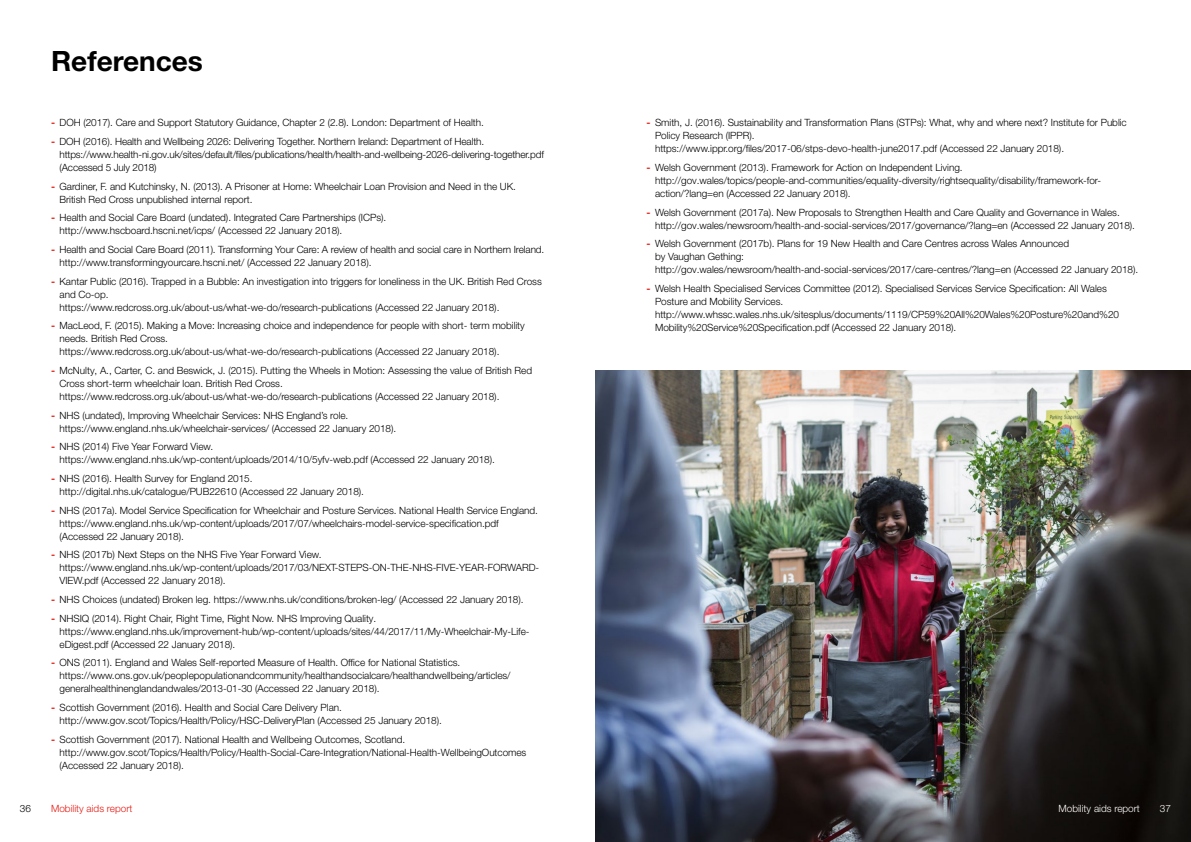
<style>
.page{position:relative;width:1191px;height:842px;background:#fff}
.page>*{position:absolute;margin:0;border:0;box-sizing:border-box;transform-origin:0 0}
.t1{font:700 28px "Helvetica Neue LT Pro";color:#000}
.t2{font:300 10px/13px "Helvetica Neue LT Pro";letter-spacing:-.005em;color:#000}
.t3{font:300 10px "Helvetica Neue LT Pro";color:#fff}
.t4{font:300 10px "Helvetica Neue LT Pro";color:#e41b13}
.s1{font-weight:700;color:#e41b13}
</style>
<div class="page">
<img style="left:595px;top:370px;width:596px;height:472px">
<p class="t1" style="left:51px;top:43px;width:153px">References</p>
<p class="t2" style="left:51px;top:116px;width:434px"><span class="s1">-</span> DOH (2017). Care and Support Statutory Guidance, Chapter 2 (2.8). London: Department of Health.</p>
<p class="t2" style="left:60px;top:135px;width:486px;text-indent:-9px"><span class="s1">-</span> DOH (2016). Health and Wellbeing 2026: Delivering Together. Northern Ireland: Department of Health. https://www.health-ni.gov.uk/sites/default/files/publications/health/health-and-wellbeing-2026-delivering-together.pdf (Accessed 5 July 2018)</p>
<p class="t2" style="left:60px;top:179px;width:458px;text-indent:-9px"><span class="s1">-</span> Gardiner, F. and Kutchinsky, N. (2013). A Prisoner at Home: Wheelchair Loan Provision and Need in the UK.<br>British Red Cross unpublished internal report.</p>
<p class="t2" style="left:60px;top:211px;width:328px;text-indent:-9px"><span class="s1">-</span> Health and Social Care Board (undated). Integrated Care Partnerships (ICPs). http://www.hscboard.hscni.net/icps/ (Accessed 22 January 2018).</p>
<p class="t2" style="left:60px;top:243px;width:486px;text-indent:-9px"><span class="s1">-</span> Health and Social Care Board (2011). Transforming Your Care: A review of health and social care in Northern Ireland. http://www.transformingyourcare.hscni.net/ (Accessed 22 January 2018).</p>
<p class="t2" style="left:60px;top:274px;width:484px;text-indent:-9px"><span class="s1">-</span> Kantar Public (2016). Trapped in a Bubble: An investigation into triggers for loneliness in the UK. British Red Cross and Co-op.<br>https://www.redcross.org.uk/about-us/what-we-do/research-publications (Accessed 22 January 2018).</p>
<p class="t2" style="left:60px;top:319px;width:467px;text-indent:-9px"><span class="s1">-</span> MacLeod, F. (2015). Making a Move: Increasing choice and independence for people with short- term mobility needs. British Red Cross.<br>https://www.redcross.org.uk/about-us/what-we-do/research-publications (Accessed 22 January 2018).</p>
<p class="t2" style="left:60px;top:364px;width:474px;text-indent:-9px"><span class="s1">-</span> McNulty, A., Carter, C. and Beswick, J. (2015). Putting the Wheels in Motion: Assessing the value of British Red<br>Cross short-term wheelchair loan. British Red Cross. https://www.redcross.org.uk/about-us/what-we-do/research-publications (Accessed 22 January 2018).</p>
<p class="t2" style="left:60px;top:408px;width:338px;text-indent:-9px"><span class="s1">-</span> NHS (undated), Improving Wheelchair Services: NHS England’s role. https://www.england.nhs.uk/wheelchair-services/ (Accessed 22 January 2018).</p>
<p class="t2" style="left:60px;top:440px;width:437px;text-indent:-9px"><span class="s1">-</span> NHS (2014) Five Year Forward View. https://www.england.nhs.uk/wp-content/uploads/2014/10/5yfv-web.pdf (Accessed 22 January 2018).</p>
<p class="t2" style="left:60px;top:472px;width:306px;text-indent:-9px"><span class="s1">-</span> NHS (2016). Health Survey for England 2015. http://digital.nhs.uk/catalogue/PUB22610 (Accessed 22 January 2018).</p>
<p class="t2" style="left:60px;top:503px;width:480px;text-indent:-9px"><span class="s1">-</span> NHS (2017a). Model Service Specification for Wheelchair and Posture Services. National Health Service England. https://www.england.nhs.uk/wp-content/uploads/2017/07/wheelchairs-model-service-specification.pdf (Accessed 22 January 2018).</p>
<p class="t2" style="left:60px;top:548px;width:481px;text-indent:-9px"><span class="s1">-</span> NHS (2017b) Next Steps on the NHS Five Year Forward View. https://www.england.nhs.uk/wp-content/uploads/2017/03/NEXT-STEPS-ON-THE-NHS-FIVE-YEAR-FORWARD-<br>VIEW.pdf (Accessed 22 January 2018).</p>
<p class="t2" style="left:51px;top:593px;width:474px"><span class="s1">-</span> NHS Choices (undated) Broken leg. https://www.nhs.uk/conditions/broken-leg/ (Accessed 22 January 2018).</p>
<p class="t2" style="left:60px;top:611px;width:471px;text-indent:-9px"><span class="s1">-</span> NHSIQ (2014). Right Chair, Right Time, Right Now. NHS Improving Quality. https://www.england.nhs.uk/improvement-hub/wp-content/uploads/sites/44/2017/11/My-Wheelchair-My-Life&shy;eDigest.pdf (Accessed 22 January 2018).</p>
<p class="t2" style="left:60px;top:656px;width:452px;text-indent:-9px"><span class="s1">-</span> ONS (2011). England and Wales Self-reported Measure of Health. Office for National Statistics. https://www.ons.gov.uk/peoplepopulationandcommunity/healthandsocialcare/healthandwellbeing/articles/ generalhealthinenglandandwales/2013-01-30 (Accessed 22 January 2018).</p>
<p class="t2" style="left:60px;top:701px;width:384px;text-indent:-9px"><span class="s1">-</span> Scottish Government (2016). Health and Social Care Delivery Plan. http://www.gov.scot/Topics/Health/Policy/HSC-DeliveryPlan (Accessed 25 January 2018).</p>
<p class="t2" style="left:60px;top:732px;width:468px;text-indent:-9px"><span class="s1">-</span> Scottish Government (2017). National Health and Wellbeing Outcomes, Scotland. http://www.gov.scot/Topics/Health/Policy/Health-Social-Care-Integration/National-Health-WellbeingOutcomes (Accessed 22 January 2018).</p>
<p class="t2" style="left:20px;top:802px;width:13px">36</p>
<p class="t4" style="left:51px;top:803px;width:83px">Mobility aids report</p>
<p class="t2" style="left:655px;top:116px;width:473px;text-indent:-9px"><span class="s1">-</span> Smith, J. (2016). Sustainability and Transformation Plans (STPs): What, why and where next? Institute for Public<br>Policy Research (IPPR).<br>https://www.ippr.org/files/2017-06/stps-devo-health-june2017.pdf (Accessed 22 January 2018).</p>
<p class="t2" style="left:655px;top:161px;width:448px;text-indent:-9px"><span class="s1">-</span> Welsh Government (2013). Framework for Action on Independent Living. http://gov.wales/topics/people-and-communities/equality-diversity/rightsequality/disability/framework-for&shy;action/?lang=en (Accessed 22 January 2018).</p>
<p class="t2" style="left:655px;top:205px;width:481px;text-indent:-9px"><span class="s1">-</span> Welsh Government (2017a). New Proposals to Strengthen Health and Care Quality and Governance in Wales. http://gov.wales/newsroom/health-and-social-services/2017/governance/?lang=en (Accessed 22 January 2018).</p>
<p class="t2" style="left:655px;top:237px;width:485px;text-indent:-9px"><span class="s1">-</span> Welsh Government (2017b). Plans for 19 New Health and Care Centres across Wales Announced<br>by Vaughan Gething:<br>http://gov.wales/newsroom/health-and-social-services/2017/care-centres/?lang=en (Accessed 22 January 2018).</p>
<p class="t2" style="left:655px;top:282px;width:465px;text-indent:-9px"><span class="s1">-</span> Welsh Health Specialised Services Committee (2012). Specialised Services Service Specification: All Wales Posture and Mobility Services. http://www.whssc.wales.nhs.uk/sitesplus/documents/1119/CP59%20All%20Wales%20Posture%20and%20<br>Mobility%20Service%20Specification.pdf (Accessed 22 January 2018).</p>
<p class="t3" style="left:1058px;top:803px;width:83px">Mobility aids report</p>
<p class="t3" style="left:1159px;top:803px;width:13px">37</p>
</div>
